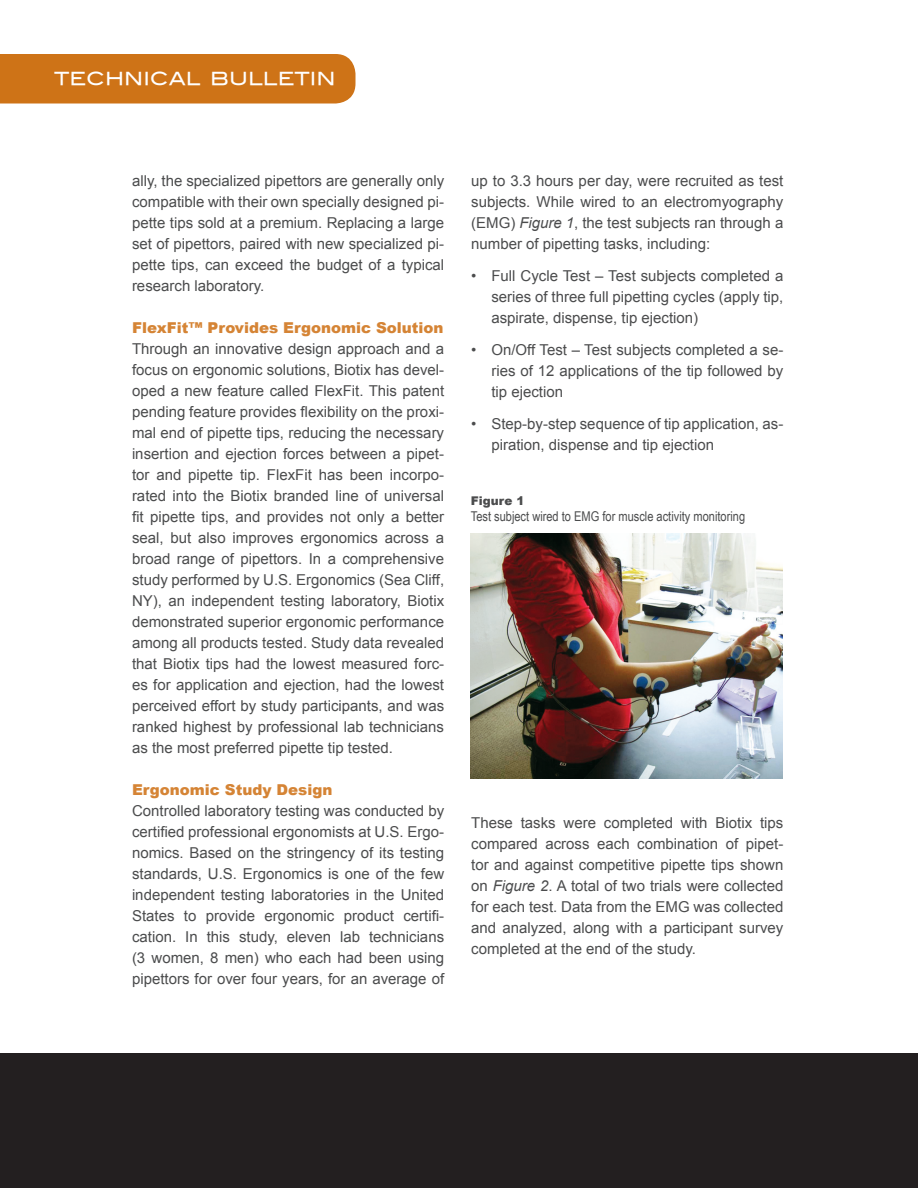
<style>
.page{position:relative;width:918px;height:1188px;background:#fff}
.page>*{position:absolute;margin:0;border:0;box-sizing:border-box;transform-origin:0 0}
.t1{font:18px "Blair Md ITCTT Medium";color:#fff}
.t2{font:15px/21px "Arial";color:#4b4c4d;text-align:justify}
.t3{font:900 15px "Arial";color:#d58435}
.t4{font:13.5px "Arial Narrow";color:#4b4c4d}
.t5{font:900 12px "Arial";color:#4b4c4d}
.s1{font-style:italic}
</style>
<div class="page">
<div style="left:0;top:1053px;width:918px;height:135px;background:#231f20"></div>
<img style="left:471px;top:534px;width:312px;height:244px">
<div style="left:0;top:54px;width:355px;height:50px;background:#ce7317"></div>
<p class="t1" style="left:54px;top:64px;width:283px">TECHNICAL BULLETIN</p>
<p class="t2" style="left:132px;top:171px;width:314px">ally, the specialized pipettors are generally only compatible with their own specially designed pi&shy;pette tips sold at a premium. Replacing a large set of pipettors, paired with new specialized pi&shy;pette tips, can exceed the budget of a typical research laboratory.</p>
<p class="t3" style="left:132px;top:317px;width:313px">FlexFit™ Provides Ergonomic Solution</p>
<p class="t2" style="left:132px;top:339px;width:314px">Through an innovative design approach and a focus on ergonomic solutions, Biotix has devel&shy;oped a new feature called FlexFit. This patent pending feature provides flexibility on the proxi&shy;mal end of pipette tips, reducing the necessary insertion and ejection forces between a pipet&shy;tor and pipette tip. FlexFit has been incorpo&shy;rated into the Biotix branded line of universal fit pipette tips, and provides not only a better seal, but also improves ergonomics across a broad range of pipettors. In a comprehensive study performed by U.S. Ergonomics (Sea Cliff, NY), an independent testing laboratory, Biotix demonstrated superior ergonomic performance among all products tested. Study data revealed that Biotix tips had the lowest measured forc&shy;es for application and ejection, had the lowest perceived effort by study participants, and was ranked highest by professional lab technicians as the most preferred pipette tip tested.</p>
<p class="t3" style="left:132px;top:779px;width:202px">Ergonomic Study Design</p>
<p class="t2" style="left:132px;top:801px;width:314px">Controlled laboratory testing was conducted by certified professional ergonomists at U.S. Ergo&shy;nomics. Based on the stringency of its testing standards, U.S. Ergonomics is one of the few independent testing laboratories in the United States to provide ergonomic product certifi&shy;cation. In this study, eleven lab technicians (3 women, 8 men) who each had been using pipettors for over four years, for an average of</p>
<p class="t2" style="left:471px;top:171px;width:314px">up to 3.3 hours per day, were recruited as test subjects. While wired to an electromyography (EMG) <span class="s1">Figure 1</span>, the test subjects ran through a number of pipetting tasks, including:</p>
<p class="t2" style="left:491px;top:266px;width:293px;text-indent:-20px">• Full Cycle Test – Test subjects completed a series of three full pipetting cycles (apply tip, aspirate, dispense, tip ejection)</p>
<p class="t2" style="left:491px;top:339px;width:293px;text-indent:-20px">• On/Off Test – Test subjects completed a se&shy;ries of 12 applications of the tip followed by tip ejection</p>
<p class="t2" style="left:491px;top:413px;width:293px;text-indent:-20px">• Step-by-step sequence of tip application, as&shy;piration, dispense and tip ejection</p>
<p class="t5" style="left:471px;top:492px;width:55px">Figure 1</p>
<p class="t4" style="left:471px;top:507px;width:276px">Test subject wired to EMG for muscle activity monitoring</p>
<p class="t2" style="left:471px;top:812px;width:314px">These tasks were completed with Biotix tips compared across each combination of pipet&shy;tor and against competitive pipette tips shown on <span class="s1">Figure 2</span>. A total of two trials were collected for each test. Data from the EMG was collected and analyzed, along with a participant survey completed at the end of the study.</p>
</div>
